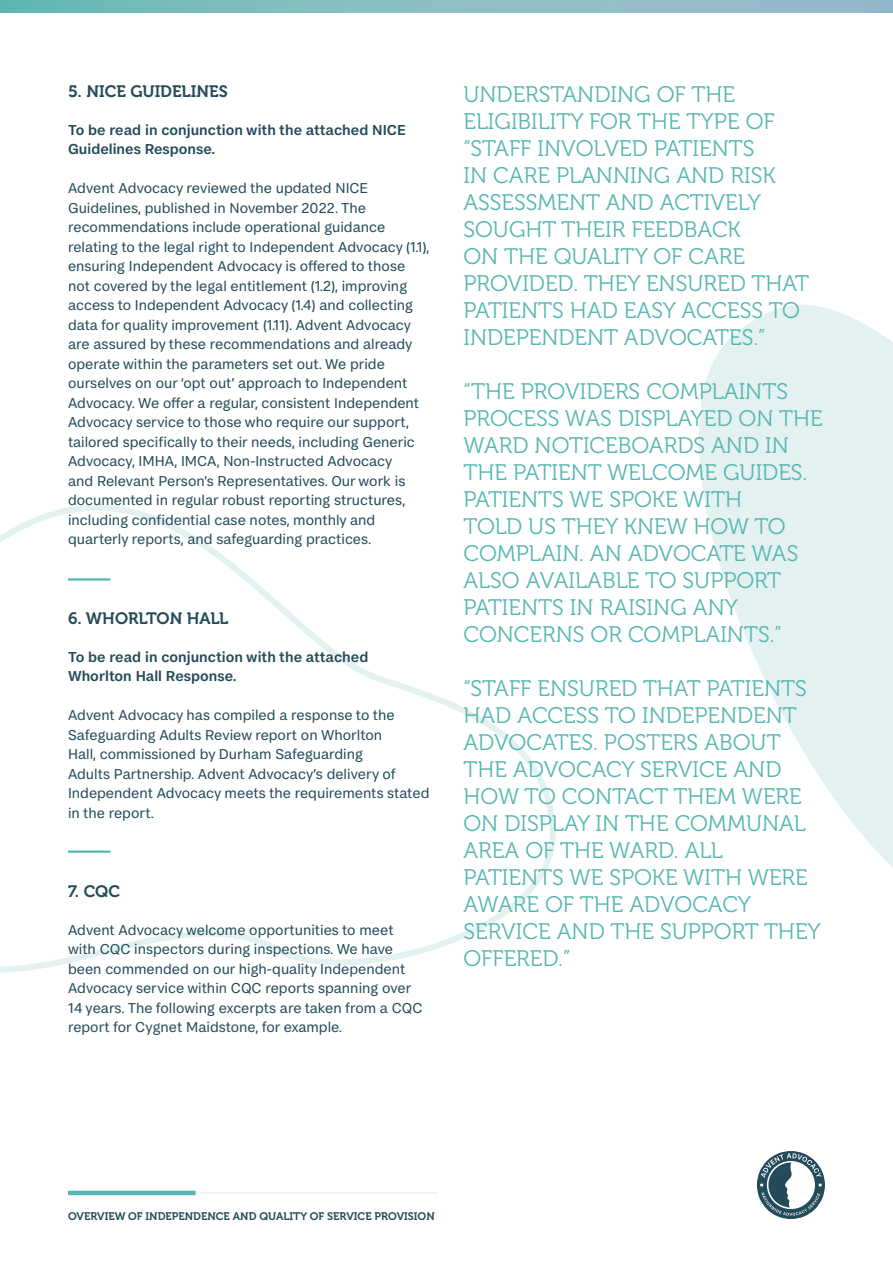
<style>
.page{position:relative;width:893px;height:1263px;background:#fff}
.page>*{position:absolute;margin:0;border:0;box-sizing:border-box;transform-origin:0 0}
.t1{font:22.5px/27px "Museo 300";color:#56b6b1}
.t2{font:16.5px "Museo 700";color:#244b5a}
.t3{font:15px/19.5px "FS Koopman";color:#244b5a}
.t4{font:500 15px/19.5px "FS Koopman";color:#244b5a}
.t5{font:10.95px "Museo 700";color:#244b5a}
</style>
<div class="page">
<svg style="left:699px;top:305px;width:194px;height:562px;fill:#e4f1f1"></svg>
<svg style="left:0;top:0;width:893px;height:12px;background:#85bcc1"></svg>
<svg style="left:0;top:505px;width:556px;height:467px"></svg>
<svg style="left:757px;top:1151px;width:68px;height:68px"></svg>
<hr style="left:68px;top:578px;width:43px;height:3px;background:#56b6b1">
<hr style="left:68px;top:850px;width:43px;height:3px;background:#56b6b1">
<hr style="left:68px;top:1192px;width:370px;height:2px;background:#f0f0f1">
<hr style="left:68px;top:1191px;width:128px;height:4px;background:#56b6b1">
<p class="t2" style="left:68px;top:83px;width:161px">5. NICE GUIDELINES</p>
<p class="t4" style="left:68px;top:120px;width:339px">To be read in conjunction with the attached NICE<br>Guidelines Response.</p>
<p class="t3" style="left:68px;top:178px;width:363px">Advent Advocacy reviewed the updated NICE Guidelines, published in November 2022. The recommendations include operational guidance relating to the legal right to Independent Advocacy (1.1), ensuring Independent Advocacy is offered to those not covered by the legal entitlement (1.2), improving access to Independent Advocacy (1.4) and collecting data for quality improvement (1.11). Advent Advocacy are assured by these recommendations and already operate within the parameters set out. We pride ourselves on our ‘opt out’ approach to Independent Advocacy. We offer a regular, consistent Independent Advocacy service to those who require our support, tailored specifically to their needs, including Generic Advocacy, IMHA, IMCA, Non-Instructed Advocacy<br>and Relevant Person’s Representatives. Our work is documented in regular robust reporting structures, including confidential case notes, monthly and quarterly reports, and safeguarding practices.</p>
<p class="t2" style="left:68px;top:609px;width:162px">6. WHORLTON HALL</p>
<p class="t4" style="left:68px;top:646px;width:302px">To be read in conjunction with the attached<br>Whorlton Hall Response.</p>
<p class="t3" style="left:68px;top:705px;width:363px">Advent Advocacy has compiled a response to the Safeguarding Adults Review report on Whorlton<br>Hall, commissioned by Durham Safeguarding<br>Adults Partnership. Advent Advocacy’s delivery of Independent Advocacy meets the requirements stated in the report.</p>
<p class="t2" style="left:68px;top:882px;width:54px">7. CQC</p>
<p class="t3" style="left:68px;top:919px;width:356px">Advent Advocacy welcome opportunities to meet with CQC inspectors during inspections. We have been commended on our high-quality Independent Advocacy service within CQC reports spanning over 14 years. The following excerpts are taken from a CQC report for Cygnet Maidstone, for example.</p>
<p class="t1" style="left:463px;top:81px;width:347px">UNDERSTANDING OF THE<br>ELIGIBILITY FOR THE TYPE OF “STAFF INVOLVED PATIENTS<br>IN CARE PLANNING AND RISK<br>ASSESSMENT AND ACTIVELY<br>SOUGHT THEIR FEEDBACK<br>ON THE QUALITY OF CARE<br>PROVIDED. THEY ENSURED THAT<br>PATIENTS HAD EASY ACCESS TO<br>INDEPENDENT ADVOCATES.”</p>
<p class="t1" style="left:463px;top:378px;width:361px">“THE PROVIDERS COMPLAINTS<br>PROCESS WAS DISPLAYED ON THE<br>WARD NOTICEBOARDS AND IN<br>THE PATIENT WELCOME GUIDES.<br>PATIENTS WE SPOKE WITH<br>TOLD US THEY KNEW HOW TO<br>COMPLAIN. AN ADVOCATE WAS<br>ALSO AVAILABLE TO SUPPORT<br>PATIENTS IN RAISING ANY<br>CONCERNS OR COMPLAINTS.”</p>
<p class="t1" style="left:463px;top:675px;width:359px">“STAFF ENSURED THAT PATIENTS<br>HAD ACCESS TO INDEPENDENT<br>ADVOCATES. POSTERS ABOUT<br>THE ADVOCACY SERVICE AND<br>HOW TO CONTACT THEM WERE<br>ON DISPLAY IN THE COMMUNAL<br>AREA OF THE WARD. ALL<br>PATIENTS WE SPOKE WITH WERE<br>AWARE OF THE ADVOCACY<br>SERVICE AND THE SUPPORT THEY<br>OFFERED.”</p>
<p class="t5" style="left:68px;top:1210px;width:368px">OVERVIEW OF INDEPENDENCE AND QUALITY OF SERVICE PROVISION</p>
</div>
